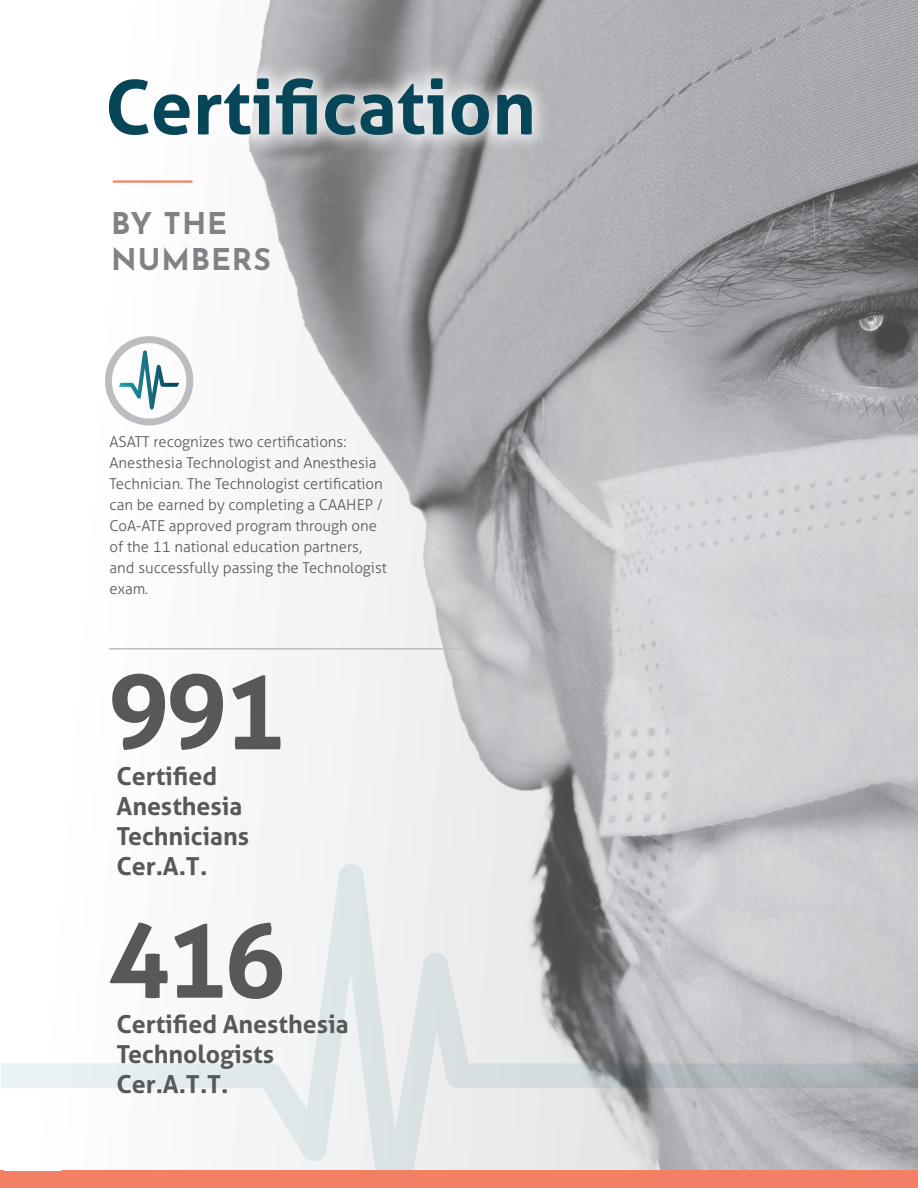
<style>
.page{position:relative;width:918px;height:1188px;background:#fff}
.page>*{position:absolute;margin:0;border:0;box-sizing:border-box;transform-origin:0 0}
.Headline{font:700 103.5px "Aller";letter-spacing:-.04em;color:#57585a}
.Headline-2{font:700 75px "Aller";color:#074559}
.Main_header{font:700 30px/36px "Josefin Sans";letter-spacing:.03em;color:#808285}
.Headline-3{font:700 24.9px/30px "Aller";color:#57585a}
.Body{font:300 15px/21px "Aller";color:#57585a}
</style>
<div class="page">
<img style="left:164px;top:0;width:754px;height:864px">
<svg style="left:1px;top:864px;width:917px;height:324px"></svg>
<hr style="left:110px;top:648px;width:349px;height:2px;background:#bcbdc0">
<hr style="left:113px;top:180px;width:80px;height:3px;background:#f38064">
<div style="left:90px;top:60px;width:461px;height:94px;background:#fff;opacity:.75"></div>
<div style="left:105px;top:336px;width:88px;height:89px;border:7px solid #bcbdc0;border-radius:50%"></div>
<svg style="left:119px;top:350px;width:60px;height:59px"></svg>
<div style="left:62px;top:1171px;width:856px;height:17px;background:#f38064"></div>
<p class="Headline-2" style="left:105px;top:60px;width:433px">Certification</p>
<p class="Main_header" style="left:111px;top:201px;width:161px">BY THE<br>NUMBERS</p>
<p class="Body" style="left:110px;top:431px;width:279px">ASATT recognizes two certifications:<br>Anesthesia Technologist and Anesthesia Technician. The Technologist certification can be earned by completing a CAAHEP / CoA-ATE approved program through one of the 11 national education partners, and successfully passing the Technologist exam.</p>
<p class="Headline" style="left:108px;top:647px;width:180px">991</p>
<p class="Headline-3" style="left:117px;top:761px;width:134px">Certified<br>Anesthesia<br>Technicians</p>
<p class="Headline-3" style="left:117px;top:851px;width:92px">Cer.A.T.</p>
<p class="Headline" style="left:108px;top:895px;width:180px">416</p>
<p class="Headline-3" style="left:117px;top:1009px;width:234px">Certified Anesthesia<br>Technologists</p>
<p class="Headline-3" style="left:117px;top:1069px;width:113px">Cer.A.T.T.</p>
</div>
